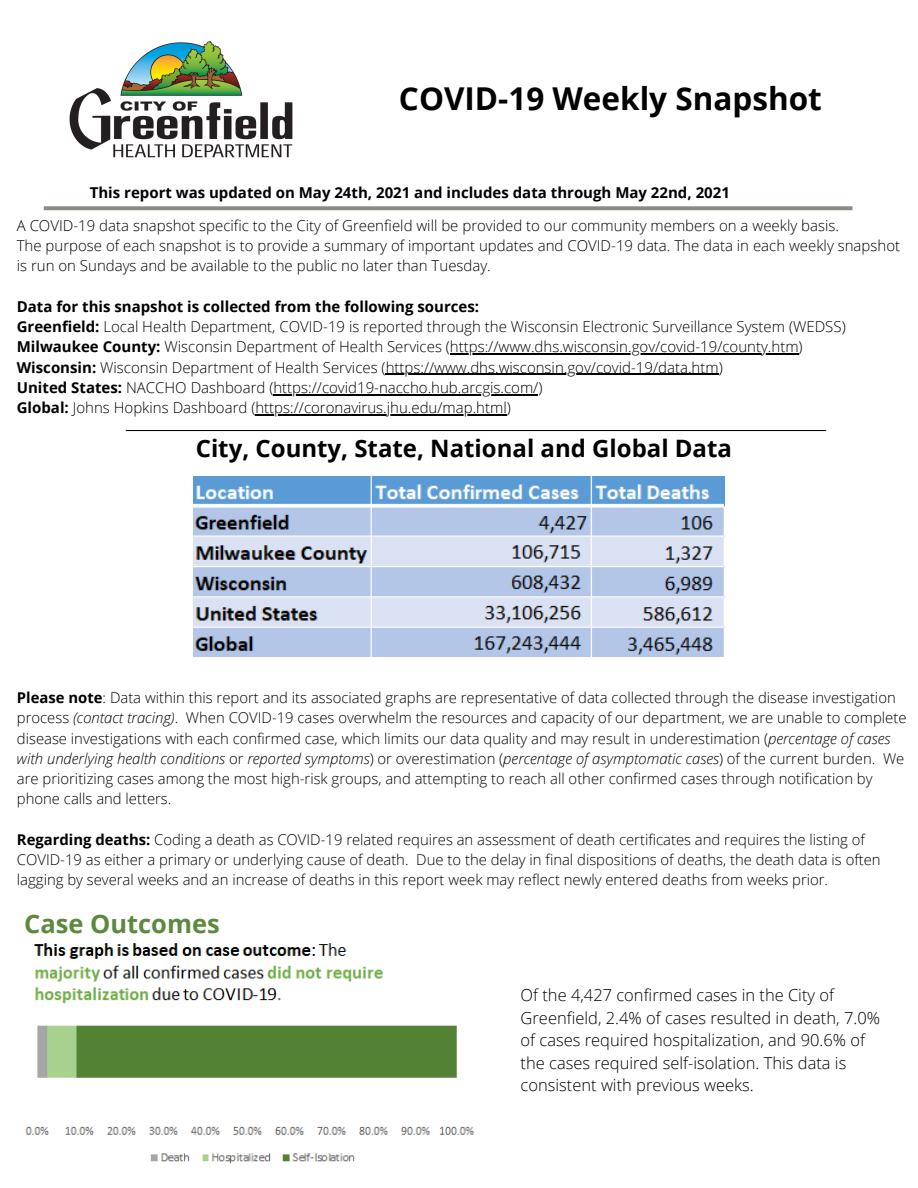
<style>
.page{position:relative;width:918px;height:1188px;background:#fff}
.page>*{position:absolute;margin:0;border:0;box-sizing:border-box;transform-origin:0 0}
.t1{font:700 31.5px "Open Sans";color:#000}
.t2{font:700 25.5px "Open Sans";color:#5c893d}
.t3{font:700 24px "Open Sans";color:#000}
.t4{font:300 16.5px/22.5px "Open Sans";color:#000}
.t5{font:300 15px/20.2px "Open Sans";color:#000}
.t6{font:700 15px "Open Sans";color:#000}
.t7{font:300 14.85px/20.2px "Open Sans";color:#000}
.s1{font-weight:700}
.s2{font-style:italic}
</style>
<div class="page">
<img style="left:70px;top:41px;width:223px;height:116px">
<svg style="left:126px;top:430px;width:700px;height:1px"></svg>
<svg style="left:44px;top:206px;width:808px;height:4px;background:#92938c"></svg>
<hr style="left:450px;top:354px;width:349px;height:1px;background:#000">
<hr style="left:386px;top:374px;width:333px;height:1px;background:#000">
<hr style="left:273px;top:394px;width:265px;height:1px;background:#000">
<hr style="left:255px;top:414px;width:252px;height:1px;background:#000">
<img style="left:193px;top:476px;width:531px;height:180px">
<img style="left:25px;top:943px;width:450px;height:221px">
<p class="t1" style="left:399px;top:76px;width:424px">COVID-19 Weekly Snapshot</p>
<p class="t6" style="left:90px;top:182px;width:642px">This report was updated on May 24th, 2021 and includes data through May 22nd, 2021</p>
<p class="t5" style="left:17px;top:215px;width:885px">A COVID-19 data snapshot specific to the City of Greenfield will be provided to our community members on a weekly basis.<br>The purpose of each snapshot is to provide a summary of important updates and COVID-19 data. The data in each weekly snapshot is run on Sundays and be available to the public no later than Tuesday.</p>
<p class="t6" style="left:17px;top:296px;width:464px">Data for this snapshot is collected from the following sources:</p>
<p class="t5" style="left:17px;top:316px;width:830px"><span class="s1">Greenfield:</span> Local Health Department, COVID-19 is reported through the Wisconsin Electronic Surveillance System (WEDSS)</p>
<p class="t5" style="left:17px;top:336px;width:787px"><span class="s1">Milwaukee County:</span> Wisconsin Department of Health Services (https://www.dhs.wisconsin.gov/covid-19/county.htm)</p>
<p class="t5" style="left:17px;top:357px;width:707px"><span class="s1">Wisconsin:</span> Wisconsin Department of Health Services (https://www.dhs.wisconsin.gov/covid-19/data.htm)</p>
<p class="t5" style="left:17px;top:377px;width:527px"><span class="s1">United States:</span> NACCHO Dashboard (https://covid19-naccho.hub.arcgis.com/)</p>
<p class="t5" style="left:17px;top:397px;width:496px"><span class="s1">Global:</span> Johns Hopkins Dashboard (https://coronavirus.jhu.edu/map.html)</p>
<p class="t3" style="left:196px;top:432px;width:538px">City, County, State, National and Global Data</p>
<p class="t7" style="left:17px;top:687px;width:891px"><span class="s1">Please note</span>: Data within this report and its associated graphs are representative of data collected through the disease investigation process <span class="s2">(contact tracing)</span>. When COVID-19 cases overwhelm the resources and capacity of our department, we are unable to complete disease investigations with each confirmed case, which limits our data quality and may result in underestimation (<span class="s2">percentage of cases with underlying health conditions</span> or <span class="s2">reported symptoms</span>) or overestimation (<span class="s2">percentage of asymptomatic cases</span>) of the current burden. We are prioritizing cases among the most high-risk groups, and attempting to reach all other confirmed cases through notification by phone calls and letters.</p>
<p class="t7" style="left:17px;top:829px;width:865px"><span class="s1">Regarding deaths:</span> Coding a death as COVID-19 related requires an assessment of death certificates and requires the listing of<br>COVID-19 as either a primary or underlying cause of death. Due to the delay in final dispositions of deaths, the death data is often lagging by several weeks and an increase of deaths in this report week may reflect newly entered deaths from weeks prior.</p>
<p class="t2" style="left:24px;top:906px;width:197px">Case Outcomes</p>
<p class="t4" style="left:521px;top:983px;width:361px">Of the 4,427 confirmed cases in the City of Greenfield, 2.4% of cases resulted in death, 7.0% of cases required hospitalization, and 90.6% of the cases required self-isolation. This data is consistent with previous weeks.</p>
</div>
